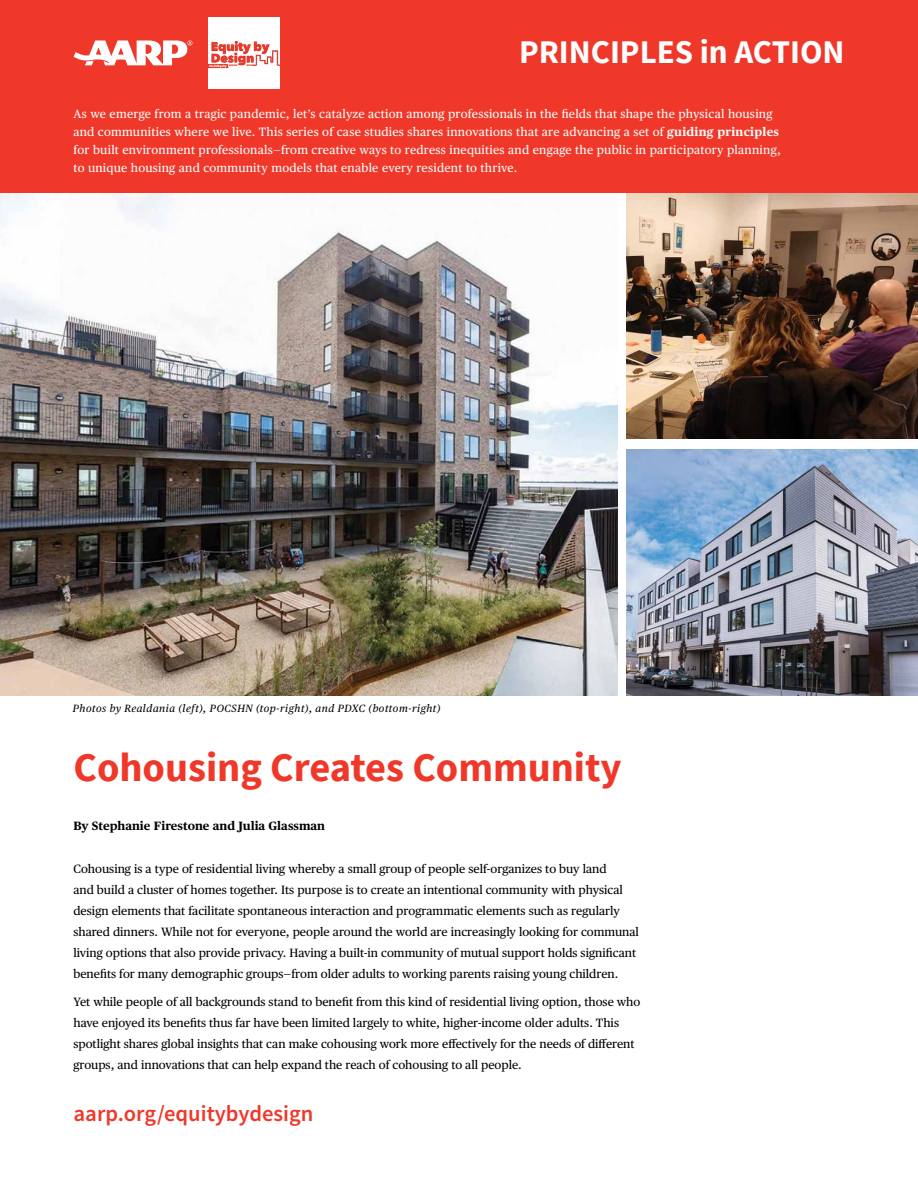
<style>
.page{position:relative;width:918px;height:1188px;background:#fff}
.page>*{position:absolute;margin:0;border:0;box-sizing:border-box;transform-origin:0 0}
.t1{font:700 40.5px "Source Sans Pro";color:#ef3829}
.t2{font:700 33px "Source Sans Pro";color:#fff}
.t3{font:600 22.5px "Source Sans Pro";color:#ef3829}
.t4{font:12px/21px "Publico Text";color:#000}
.t5{font:12px/18px "Publico Text";letter-spacing:.02em;color:#fff}
.t6{font:700 12px "Publico Text";color:#000}
.t7{font:italic 10.5px "Publico Text";letter-spacing:.05em;color:#000}
.s1{font-weight:700}
</style>
<div class="page">
<img style="left:0;top:192px;width:618px;height:504px">
<img style="left:627px;top:192px;width:291px;height:246px">
<img style="left:627px;top:449px;width:291px;height:247px">
<div style="left:0;top:0;width:918px;height:192px;background:#ef3829"></div>
<svg style="left:74px;top:40px;width:118px;height:25px"></svg>
<img style="left:209px;top:17px;width:71px;height:71px">
<h2 class="t2" style="left:519px;top:30px;width:327px">PRINCIPLES in ACTION</h2>
<p class="t5" style="left:73px;top:104px;width:709px">As we emerge from a tragic pandemic, let’s catalyze action among professionals in the fields that shape the physical housing and communities where we live. This series of case studies shares innovations that are advancing a set of <span class="s1">guiding principles </span>for built environment professionals—from creative ways to redress inequities and engage the public in participatory planning, to unique housing and community models that enable every resident to thrive.</p>
<p class="t7" style="left:73px;top:701px;width:369px">Photos by Realdania (left), POCSHN (top-right), and PDXC (bottom-right)</p>
<h1 class="t1" style="left:73px;top:740px;width:550px">Cohousing Creates Community</h1>
<p class="t6" style="left:73px;top:817px;width:253px">By Stephanie Firestone and Julia Glassman</p>
<p class="t4" style="left:73px;top:858px;width:567px">Cohousing is a type of residential living whereby a small group of people self-organizes to buy land<br>and build a cluster of homes together. Its purpose is to create an intentional community with physical design elements that facilitate spontaneous interaction and programmatic elements such as regularly shared dinners. While not for everyone, people around the world are increasingly looking for communal living options that also provide privacy. Having a built-in community of mutual support holds significant benefits for many demographic groups—from older adults to working parents raising young children.</p>
<p class="t4" style="left:73px;top:991px;width:569px">Yet while people of all backgrounds stand to benefit from this kind of residential living option, those who have enjoyed its benefits thus far have been limited largely to white, higher-income older adults. This spotlight shares global insights that can make cohousing work more effectively for the needs of different groups, and innovations that can help expand the reach of cohousing to all people.</p>
<h3 class="t3" style="left:74px;top:1099px;width:241px">aarp.org/equitybydesign</h3>
</div>
